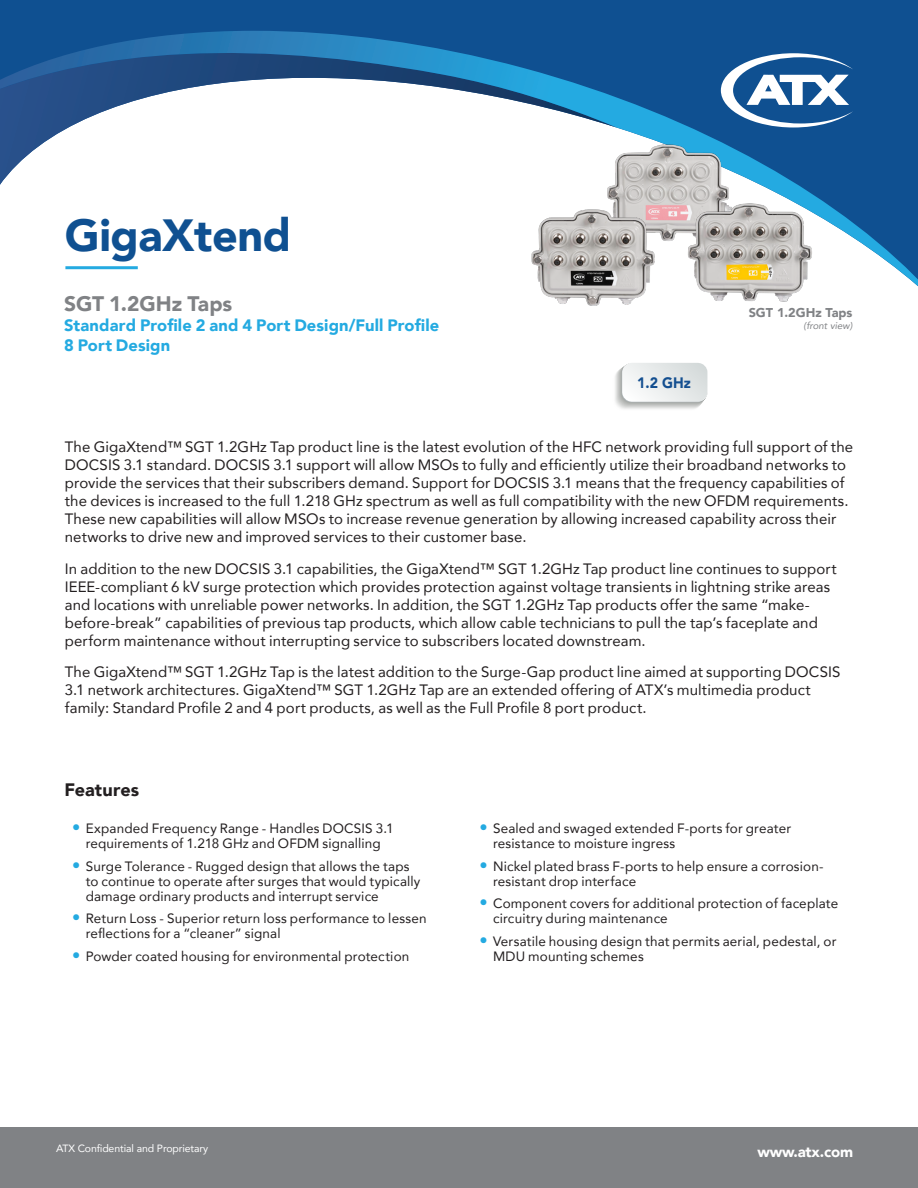
<style>
.page{position:relative;width:918px;height:1188px;background:#fff}
.page>*{position:absolute;margin:0;border:0;box-sizing:border-box;transform-origin:0 0}
.t1{font:900 45px "Avenir";letter-spacing:-.01em;color:#0f5091}
.t2{font:900 21px "Avenir";letter-spacing:-.005em;color:#808285}
.t3{font:900 18px "Avenir";color:#231f20}
.t4{font:900 16.5px/19.8px "Avenir";letter-spacing:.01em;color:#24aae1}
.t5{font:15px/18px "Avenir";letter-spacing:.005em;color:#231f20}
.t6{font:900 15px "Avenir";letter-spacing:-.01em;color:#fff}
.t7{font:900 15px "Avenir LT Pro";color:#144f90;scale:.94 1}
.t8{font:13.5px/15px "Avenir";letter-spacing:.01em;color:#231f20}
.t9{font:900 12.75px "Avenir";color:#808285}
.t10{font:10.5px "Avenir";letter-spacing:-.01em;color:#fff}
.t11{font:italic 9.75px "Avenir";color:#808285}
.s1{font-size:16.5px;color:#24aae1}
</style>
<div class="page">
<div style="left:0;top:1127px;width:918px;height:61px;background:#808285"></div>
<div style="left:0;top:0;width:918px;height:31px;background:#0f5091"></div>
<svg style="left:0;top:31px;width:918px;height:255px"></svg>
<svg style="left:721px;top:53px;width:132px;height:75px"></svg>
<hr style="left:65px;top:266px;width:73px;height:3px;background:#24aae1">
<div style="left:614px;top:368px;width:88px;height:42px;background:#f6f6f6;border-radius:10px"></div>
<div style="left:615px;top:368px;width:88px;height:41px;background:#eaebea;border-radius:10px"></div>
<div style="left:616px;top:367px;width:87px;height:41px;background:#dadbda;border-radius:10px"></div>
<div style="left:617px;top:366px;width:87px;height:41px;background:#d0d2d0;border-radius:10px"></div>
<div style="left:618px;top:366px;width:87px;height:40px;background:#c7c9c7;border-radius:10px"></div>
<div style="left:619px;top:365px;width:87px;height:40px;background:#b9bbb9;border-radius:10px"></div>
<div style="left:620px;top:364px;width:86px;height:40px;background:#b0b2b0;border-radius:10px"></div>
<div style="left:621px;top:364px;width:86px;height:39px;background:#aaaead;border-radius:10px"></div>
<svg style="left:622px;top:363px;width:85px;height:39px;background:#e7eaea"></svg>
<img style="left:605px;top:143px;width:127px;height:102px">
<img style="left:527px;top:205px;width:131px;height:101px">
<img style="left:687px;top:198px;width:127px;height:104px">
<h1 class="t1" style="left:65px;top:197px;width:228px">GigaXtend</h1>
<h2 class="t2" style="left:64px;top:286px;width:170px">SGT 1.2GHz Taps</h2>
<p class="t4" style="left:64px;top:315px;width:377px">Standard Profile 2 and 4 Port Design/Full Profile<br>8 Port Design</p>
<p class="t7" style="left:637px;top:374px;width:59px">1.2 GHz</p>
<p class="t9" style="left:749px;top:302px;width:105px">SGT 1.2GHz Taps</p>
<p class="t11" style="left:804px;top:320px;width:50px">(front view)</p>
<p class="t5" style="left:65px;top:437px;width:790px">The GigaXtend™ SGT 1.2GHz Tap product line is the latest evolution of the HFC network providing full support of the DOCSIS 3.1 standard. DOCSIS 3.1 support will allow MSOs to fully and efficiently utilize their broadband networks to provide the services that their subscribers demand. Support for DOCSIS 3.1 means that the frequency capabilities of the devices is increased to the full 1.218 GHz spectrum as well as full compatibility with the new OFDM requirements.<br>These new capabilities will allow MSOs to increase revenue generation by allowing increased capability across their networks to drive new and improved services to their customer base.</p>
<p class="t5" style="left:65px;top:559px;width:773px">In addition to the new DOCSIS 3.1 capabilities, the GigaXtend™ SGT 1.2GHz Tap product line continues to support IEEE-compliant 6 kV surge protection which provides protection against voltage transients in lightning strike areas and locations with unreliable power networks. In addition, the SGT 1.2GHz Tap products offer the same “make&shy;before-break” capabilities of previous tap products, which allow cable technicians to pull the tap’s faceplate and perform maintenance without interrupting service to subscribers located downstream.</p>
<p class="t5" style="left:65px;top:662px;width:777px">The GigaXtend™ SGT 1.2GHz Tap is the latest addition to the Surge-Gap product line aimed at supporting DOCSIS<br>3.1 network architectures. GigaXtend™ SGT 1.2GHz Tap are an extended offering of ATX’s multimedia product family: Standard Profile 2 and 4 port products, as well as the Full Profile 8 port product.</p>
<p class="t3" style="left:64px;top:774px;width:76px">Features</p>
<p class="t8" style="left:72px;top:821px;width:323px;text-align:center"><span class="s1">•</span> Expanded Frequency Range - Handles DOCSIS 3.1 requirements of 1.218 GHz and OFDM signalling</p>
<p class="t8" style="left:86px;top:858px;width:336px;text-indent:-14px"><span class="s1">•</span> Surge Tolerance - Rugged design that allows the taps to continue to operate after surges that would typically damage ordinary products and interrupt service</p>
<p class="t8" style="left:86px;top:911px;width:343px;text-indent:-14px"><span class="s1">•</span> Return Loss - Superior return loss performance to lessen reflections for a “cleaner” signal</p>
<p class="t8" style="left:72px;top:948px;width:339px"><span class="s1">•</span> Powder coated housing for environmental protection</p>
<p class="t8" style="left:493px;top:821px;width:300px;text-indent:-14px"><span class="s1">•</span> Sealed and swaged extended F-ports for greater resistance to moisture ingress</p>
<p class="t8" style="left:493px;top:858px;width:332px;text-indent:-14px"><span class="s1">•</span> Nickel plated brass F-ports to help ensure a corrosion&shy;resistant drop interface</p>
<p class="t8" style="left:493px;top:896px;width:347px;text-indent:-14px"><span class="s1">•</span> Component covers for additional protection of faceplate circuitry during maintenance</p>
<p class="t8" style="left:493px;top:933px;width:345px;text-indent:-14px"><span class="s1">•</span> Versatile housing design that permits aerial, pedestal, or<br>MDU mounting schemes</p>
<p class="t10" style="left:56px;top:1140px;width:154px">ATX Confidential and Proprietary</p>
<p class="t6" style="left:758px;top:1139px;width:97px">www.atx.com</p>
</div>
